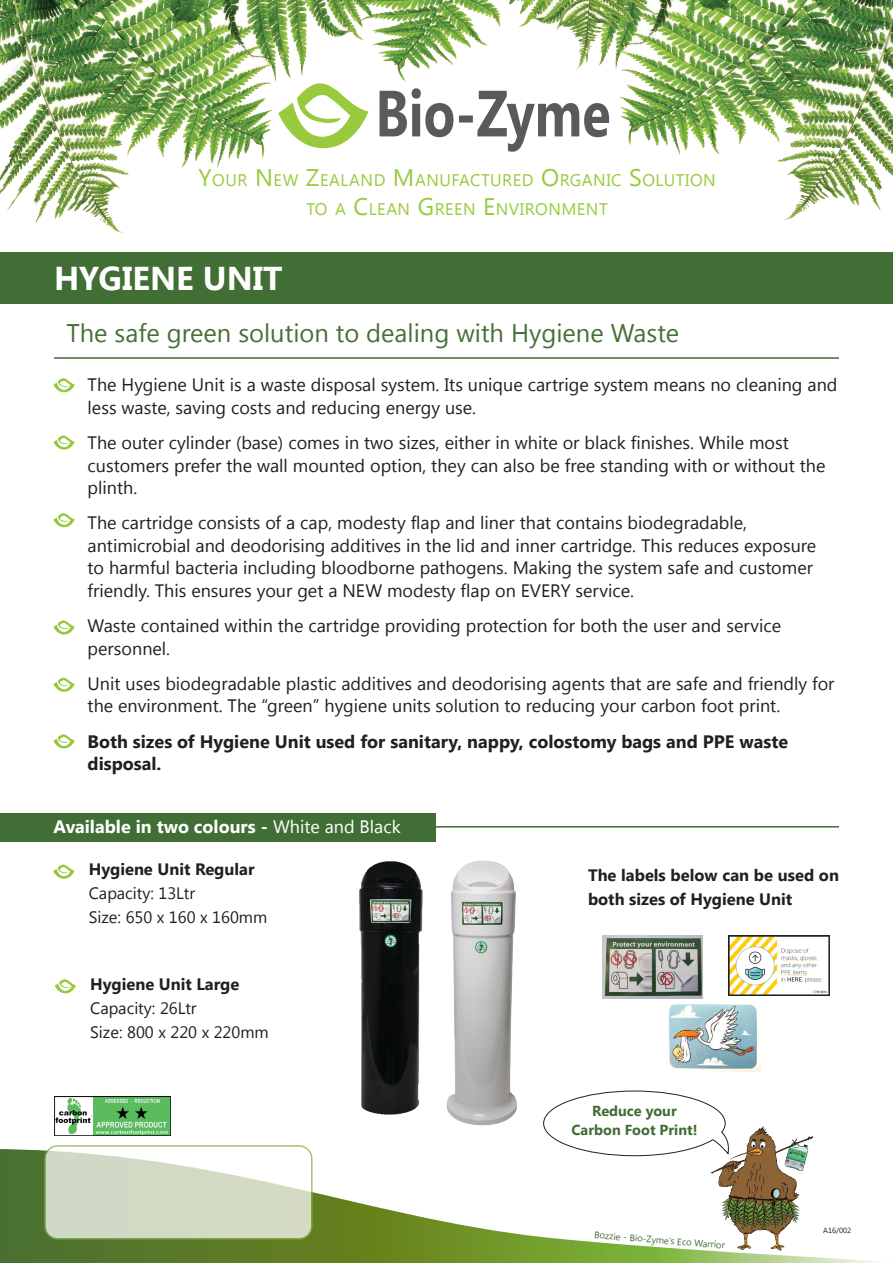
<style>
.page{position:relative;width:893px;height:1263px;background:#fff}
.page>*{position:absolute;margin:0;border:0;box-sizing:border-box;transform-origin:0 0}
.t1{font:700 33px "Khmer UI";color:#fff}
.t2{font:25.5px "Khmer UI";color:#477038}
.t3{font:18px/22.5px "Khmer UI";color:#231f20}
.t4{font:700 18px/22.5px "Khmer UI";color:#231f20}
.t5{font:700 18px "Khmer UI";color:#fff}
.t6{font:16.8px/28.8px "Khmer UI";letter-spacing:.03em;color:#99ca3e;text-align:center}
.t7{font:700 16.5px/24px "Khmer UI";color:#231f20}
.t8{font:16.5px "Khmer UI";color:#231f20}
.t9{font:700 14.55px/19.4px "Khmer UI";color:#416d34;text-align:center}
.t10{font:9.45px "Khmer UI";color:#416d34}
.t11{font:7.5px "Khmer UI";color:#231f20}
.s1{font-size:24px}
.s2{font-weight:400}
</style>
<div class="page">
<div style="left:0;top:252px;width:893px;height:52px;background:#416e35"></div>
<svg style="left:0;top:1148px;width:878px;height:115px"></svg>
<img style="left:0;top:0;width:893px;height:233px">
<svg style="left:278px;top:83px;width:90px;height:65px"></svg>
<svg style="left:380px;top:88px;width:229px;height:64px"></svg>
<img style="left:359px;top:861px;width:64px;height:254px">
<img style="left:446px;top:860px;width:71px;height:266px">
<hr style="left:54px;top:357px;width:785px;height:2px;background:#406d34">
<hr style="left:55px;top:826px;width:784px;height:1px;background:#406d34">
<svg style="left:53px;top:378px;width:22px;height:15px"></svg>
<svg style="left:53px;top:620px;width:22px;height:15px"></svg>
<svg style="left:53px;top:435px;width:22px;height:15px"></svg>
<svg style="left:53px;top:678px;width:22px;height:14px"></svg>
<svg style="left:53px;top:513px;width:22px;height:15px"></svg>
<svg style="left:53px;top:734px;width:22px;height:15px"></svg>
<svg style="left:53px;top:864px;width:22px;height:15px"></svg>
<svg style="left:55px;top:979px;width:21px;height:15px"></svg>
<div style="left:0;top:813px;width:436px;height:29px;background:#416e35"></div>
<img style="left:695px;top:1126px;width:139px;height:137px">
<svg style="left:543px;top:1090px;width:187px;height:66px"></svg>
<svg style="left:45px;top:1146px;width:267px;height:93px;fill:#d2dac5"></svg>
<div style="left:44px;top:1145px;width:269px;height:94px;border:2px solid #80b241;border-radius:13px"></div>
<img style="left:55px;top:1097px;width:116px;height:38px">
<img style="left:669px;top:1004px;width:92px;height:67px">
<img style="left:729px;top:935px;width:100px;height:61px">
<img style="left:602px;top:935px;width:101px;height:63px">
<p class="t6" style="left:198px;top:166px;width:516px"><span class="s1">Y</span>OUR <span class="s1">N</span>EW <span class="s1">Z</span>EALAN D <span class="s1">M</span>AN UFACTURED <span class="s1">O</span>RGANIC <span class="s1">S</span>OLUTION<br>TO A <span class="s1">C</span>LEAN <span class="s1">G</span> REEN <span class="s1">E</span>NVIRONM ENT</p>
<p class="t1" style="left:54px;top:259px;width:230px">HYGIENE UNIT</p>
<p class="t2" style="left:66px;top:318px;width:614px">The safe green solution to dealing with Hygiene Waste</p>
<p class="t3" style="left:88px;top:374px;width:751px">The Hygiene Unit is a waste disposal system. Its unique cartrige system means no cleaning and less waste, saving costs and reducing energy use.</p>
<p class="t3" style="left:88px;top:432px;width:739px">The outer cylinder (base) comes in two sizes, either in white or black finishes. While most customers prefer the wall mounted option, they can also be free standing with or without the plinth.</p>
<p class="t3" style="left:88px;top:512px;width:730px">The cartridge consists of a cap, modesty flap and liner that contains biodegradable, antimicrobial and deodorising additives in the lid and inner cartridge. This reduces exposure to harmful bacteria including bloodborne pathogens. Making the system safe and customer friendly. This ensures your get a NEW modesty flap on EVERY service.</p>
<p class="t3" style="left:88px;top:615px;width:695px">Waste contained within the cartridge providing protection for both the user and service personnel.</p>
<p class="t3" style="left:88px;top:672px;width:748px">Unit uses biodegradable plastic additives and deodorising agents that are safe and friendly for the environment. The “green” hygiene units solution to reducing your carbon foot print.</p>
<p class="t4" style="left:88px;top:730px;width:702px">Both sizes of Hygiene Unit used for sanitary, nappy, colostomy bags and PPE waste disposal.</p>
<p class="t5" style="left:53px;top:816px;width:349px">Available in two colours - <span class="s2">White and Black</span></p>
<p class="t7" style="left:89px;top:857px;width:167px">Hygiene Unit Regular</p>
<p class="t8" style="left:89px;top:884px;width:108px">Capacity: 13Ltr</p>
<p class="t8" style="left:89px;top:908px;width:180px">Size: 650 x 160 x 160mm</p>
<p class="t7" style="left:90px;top:972px;width:151px">Hygiene Unit Large</p>
<p class="t8" style="left:90px;top:998px;width:108px">Capacity: 26Ltr</p>
<p class="t8" style="left:90px;top:1022px;width:180px">Size: 800 x 220 x 220mm</p>
<p class="t7" style="left:588px;top:863px;width:252px">The labels below can be used on both sizes of Hygiene Unit</p>
<p class="t9" style="left:572px;top:1101px;width:128px">Reduce your<br>Carbon Foot Print!</p>
<p class="t10" style="left:595px;top:1230px;width:133px;rotate:4deg">Bozzie - Bio-Zyme’s Eco Warrior</p>
<p class="t11" style="left:823px;top:1226px;width:29px">A16/002</p>
</div>
